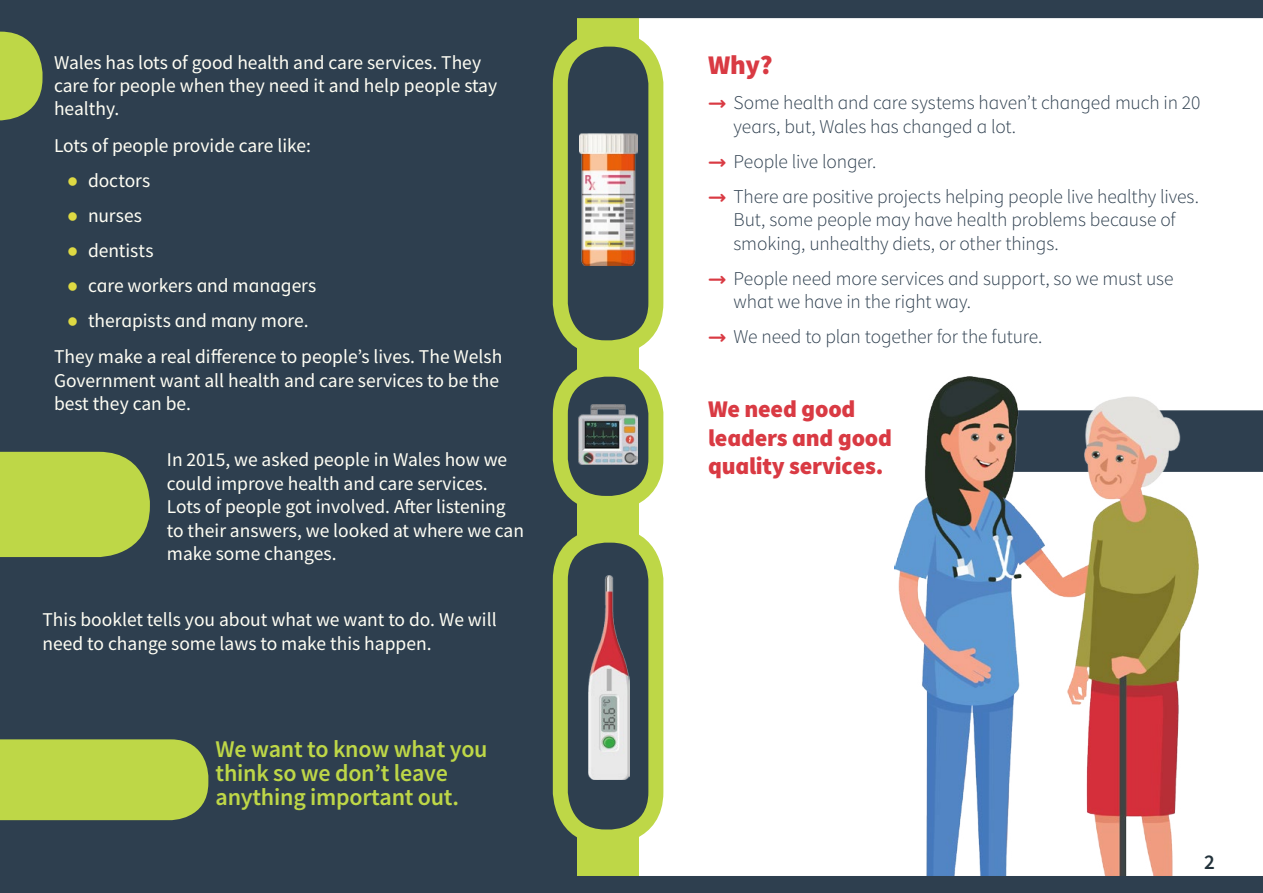
<style>
.page{position:relative;width:1263px;height:893px;background:#fff}
.page>*{position:absolute;margin:0;border:0;box-sizing:border-box;transform-origin:0 0}
.t1{font:900 27px "Source Sans Pro";color:#d93a43}
.t2{font:600 24px/24px "Source Sans Pro";letter-spacing:-.01em;color:#bed747}
.t3{font:900 24px/28.8px "Source Sans Pro";letter-spacing:-.01em;color:#d93a43}
.t4{font:600 21px "Source Sans Pro";color:#22323b}
.t5{font:19.5px/23.4px "Source Sans Pro";color:#fffef4}
.t6{font:300 19.5px/23.4px "Source Sans Pro";letter-spacing:-.005em;color:#2e3f4f}
.s1{font-family:"Helvetica";color:#ded943}
.s2{font-family:"Comfortaa";font-weight:700;color:#d93a43}
</style>
<div class="page">
<div style="left:0;top:0;width:608px;height:893px;background:#2e3f4f"></div>
<div style="left:1198px;top:410px;width:65px;height:62px;background:#2e3f4f"></div>
<div style="left:577px;top:0;width:62px;height:893px;background:#bed747"></div>
<div style="left:560px;top:39px;width:96px;height:309px;background:#2e3f4f;border-radius:45px"></div>
<img style="left:579px;top:134px;width:58px;height:132px">
<div style="left:553px;top:32px;width:110px;height:323px;border:15px solid #bed747;border-radius:45px"></div>
<svg style="left:560px;top:369px;width:96px;height:134px;fill:#2e3f4f"></svg>
<img style="left:578px;top:405px;width:60px;height:59px">
<div style="left:553px;top:362px;width:110px;height:149px;border:15px solid #bed747;border-radius:45px"></div>
<div style="left:560px;top:535px;width:96px;height:302px;background:#2e3f4f;border-radius:45px"></div>
<img style="left:588px;top:576px;width:41px;height:204px">
<div style="left:553px;top:528px;width:110px;height:316px;border:15px solid #bed747;border-radius:45px"></div>
<img style="left:894px;top:377px;width:304px;height:499px">
<div style="left:0;top:452px;width:150px;height:105px;background:#bed747"></div>
<svg style="left:0;top:32px;width:43px;height:88px"></svg>
<div style="left:0;top:739px;width:208px;height:81px;background:#bed747"></div>
<div style="left:577px;top:876px;width:686px;height:17px;background:#2e3f4f"></div>
<div style="left:577px;top:0;width:686px;height:18px;background:#2e3f4f"></div>
<p class="t5" style="left:54px;top:50px;width:445px">Wales has lots of good health and care services. They care for people when they need it and help people stay healthy.</p>
<p class="t5" style="left:54px;top:133px;width:258px">Lots of people provide care like:</p>
<p class="t5" style="left:67px;top:168px;width:85px"><span class="s1">●</span> doctors</p>
<p class="t5" style="left:67px;top:203px;width:77px"><span class="s1">●</span> nurses</p>
<p class="t5" style="left:67px;top:239px;width:88px"><span class="s1">●</span> dentists</p>
<p class="t5" style="left:67px;top:274px;width:251px"><span class="s1">●</span> care workers and managers</p>
<p class="t5" style="left:54px;top:302px;width:450px;line-height:36.2px;text-indent:13px"><span class="s1">●</span> therapists and many more.<br>They make a real difference to people’s lives. The Welsh</p>
<p class="t5" style="left:54px;top:368px;width:447px">Government want all health and care services to be the best they can be.</p>
<p class="t5" style="left:167px;top:448px;width:359px">In 2015, we asked people in Wales how we could improve health and care services.<br>Lots of people got involved. After listening to their answers, we looked at where we can make some changes.</p>
<p class="t5" style="left:43px;top:608px;width:456px">This booklet tells you about what we want to do. We will need to change some laws to make this happen.</p>
<p class="t2" style="left:216px;top:737px;width:274px">We want to know what you think so we don’t leave anything important out.</p>
<h1 class="t1" style="left:708px;top:47px;width:66px">Why?</h1>
<p class="t6" style="left:733px;top:91px;width:468px;text-indent:-26px"><span class="s2">→</span> Some health and care systems haven’t changed much in 20 years, but, Wales has changed a lot.</p>
<p class="t6" style="left:708px;top:150px;width:170px"><span class="s2">→</span> People live longer.</p>
<p class="t6" style="left:733px;top:185px;width:467px;text-indent:-26px"><span class="s2">→</span> There are positive projects helping people live healthy lives.<br>But, some people may have health problems because of smoking, unhealthy diets, or other things.</p>
<p class="t6" style="left:733px;top:267px;width:442px;text-indent:-26px"><span class="s2">→</span> People need more services and support, so we must use what we have in the right way.</p>
<p class="t6" style="left:708px;top:325px;width:336px"><span class="s2">→</span> We need to plan together for the future.</p>
<p class="t3" style="left:708px;top:394px;width:185px">We need good leaders and good quality services.</p>
<p class="t4" style="left:1204px;top:848px;width:12px">2</p>
</div>
